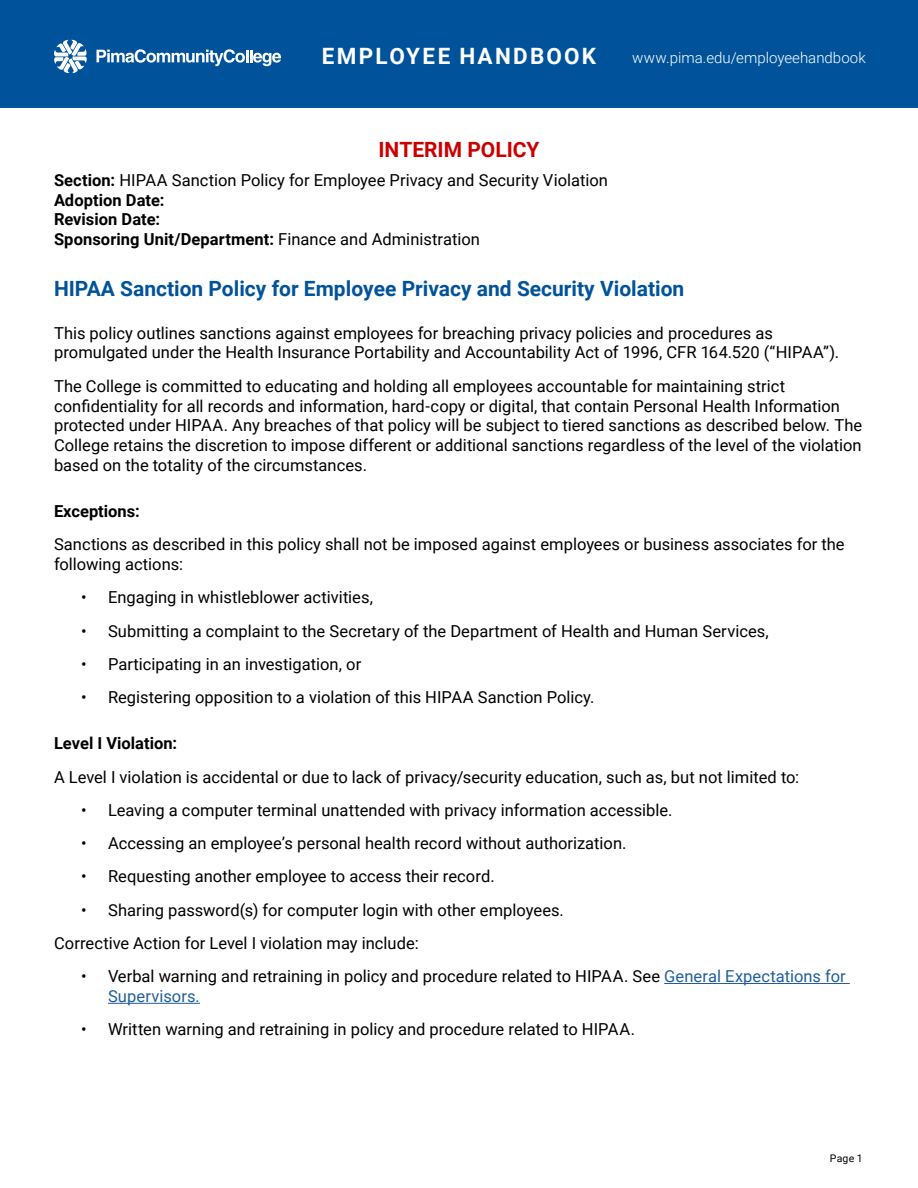
<style>
.page{position:relative;width:918px;height:1188px;background:#fff}
.page>*{position:absolute;margin:0;border:0;box-sizing:border-box;transform-origin:0 0}
.t1{font:700 22.5px "Roboto";letter-spacing:.1em;color:#fff}
.Heading_1{font:700 21px "Roboto";color:#00539b}
.Heading_1-2{font:700 21px "Roboto";color:#c00}
.Intro{font:16.5px/19.8px "Roboto";color:#000}
.Intro-2{font:700 16.5px "Roboto";letter-spacing:.005em;color:#000}
.Heading_2{font:700 16.5px "Roboto";color:#000}
.t2{font:300 15px "Roboto";color:#fff}
.t3{font:10.5px "Roboto";color:#000}
.s1{font-weight:700}
.s2{font-weight:400}
.s3{color:#215e9e}
</style>
<div class="page">
<div style="left:0;top:0;width:918px;height:108px;background:#00539b"></div>
<svg style="left:54px;top:40px;width:33px;height:33px"></svg>
<svg style="left:97px;top:49px;width:184px;height:17px"></svg>
<hr style="left:664px;top:983px;width:186px;height:1px;background:#215e9e">
<hr style="left:108px;top:1003px;width:92px;height:1px;background:#215e9e">
<h1 class="t1" style="left:322px;top:40px;width:276px">EMPLOYEE HANDBOOK</h1>
<p class="t2" style="left:632px;top:47px;width:235px">www.pima.edu/employeehandbook</p>
<p class="Heading_1-2" style="left:378px;top:135px;width:163px">INTERIM POLICY</p>
<p class="Intro" style="left:54px;top:169px;width:555px"><span class="s1">Section:</span> HIPAA Sanction Policy for Employee Privacy and Security Violation</p>
<p class="Intro-2" style="left:54px;top:188px;width:112px">Adoption Date:</p>
<p class="Intro-2" style="left:54px;top:208px;width:108px">Revision Date:</p>
<p class="Intro-2" style="left:54px;top:228px;width:427px">Sponsoring Unit/Department: <span class="s2">Finance and Administration</span></p>
<p class="Heading_1" style="left:54px;top:274px;width:632px">HIPAA Sanction Policy for Employee Privacy and Security Violation</p>
<p class="Intro" style="left:54px;top:322px;width:787px">This policy outlines sanctions against employees for breaching privacy policies and procedures as promulgated under the Health Insurance Portability and Accountability Act of 1996, CFR 164.520 (“HIPAA”).</p>
<p class="Intro" style="left:54px;top:375px;width:810px">The College is committed to educating and holding all employees accountable for maintaining strict confidentiality for all records and information, hard-copy or digital, that contain Personal Health Information protected under HIPAA. Any breaches of that policy will be subject to tiered sanctions as described below. The College retains the discretion to impose different or additional sanctions regardless of the level of the violation based on the totality of the circumstances.</p>
<p class="Heading_2" style="left:54px;top:500px;width:87px">Exceptions:</p>
<p class="Intro" style="left:54px;top:534px;width:792px">Sanctions as described in this policy shall not be imposed against employees or business associates for the following actions:</p>
<p class="Intro" style="left:81px;top:587px;width:293px">• Engaging in whistleblower activities,</p>
<p class="Intro" style="left:81px;top:620px;width:689px">• Submitting a complaint to the Secretary of the Department of Health and Human Services,</p>
<p class="Intro" style="left:81px;top:654px;width:282px">• Participating in an investigation, or</p>
<p class="Intro" style="left:81px;top:687px;width:515px">• Registering opposition to a violation of this HIPAA Sanction Policy.</p>
<p class="Heading_2" style="left:54px;top:732px;width:125px">Level I Violation:</p>
<p class="Intro" style="left:54px;top:766px;width:747px">A Level I violation is accidental or due to lack of privacy/security education, such as, but not limited to:</p>
<p class="Intro" style="left:81px;top:799px;width:593px">• Leaving a computer terminal unattended with privacy information accessible.</p>
<p class="Intro" style="left:81px;top:833px;width:547px">• Accessing an employee’s personal health record without authorization.</p>
<p class="Intro" style="left:81px;top:866px;width:415px">• Requesting another employee to access their record.</p>
<p class="Intro" style="left:81px;top:899px;width:484px">• Sharing password(s) for computer login with other employees.</p>
<p class="Intro" style="left:54px;top:933px;width:366px">Corrective Action for Level I violation may include:</p>
<p class="Intro" style="left:108px;top:966px;width:739px;text-indent:-27px">• Verbal warning and retraining in policy and procedure related to HIPAA. See <span class="s3">General Expectations for<br>Supervisors.</span></p>
<p class="Intro" style="left:81px;top:1019px;width:556px">• Written warning and retraining in policy and procedure related to HIPAA.</p>
<p class="t3" style="left:830px;top:1151px;width:34px">Page 1</p>
</div>
